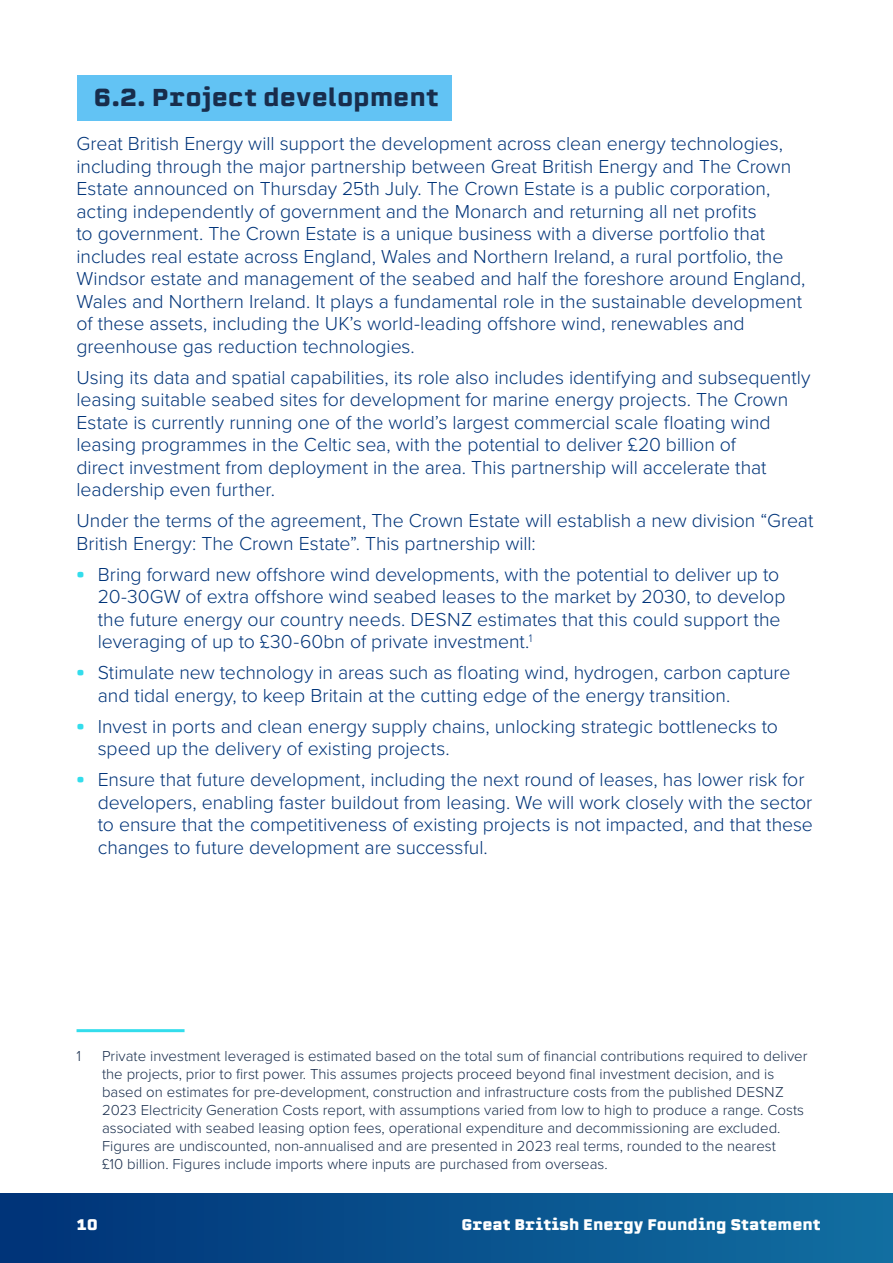
<style>
.page{position:relative;width:893px;height:1263px;background:#fff}
.page>*{position:absolute;margin:0;border:0;box-sizing:border-box;transform-origin:0 0}
.t1{font:700 24px "Erbaum";letter-spacing:.005em;color:#182d4c}
.t2{font:300 19.5px/22.5px "Proxima Nova";letter-spacing:-.005em;color:#003479}
.t3{font:300 15px/18px "Proxima Nova";color:#182d4c}
.t4{font:900 15px "Erbaum";color:#fff}
.s1{font-family:"Erbaum";font-weight:700;color:#33ddec}
</style>
<div class="page">
<div style="left:0;top:1193px;width:893px;height:70px;background:linear-gradient(to right,#003277,#126fa1)"></div>
<div style="left:77px;top:75px;width:375px;height:45px;background:#62c3f4"></div>
<hr style="left:77px;top:1029px;width:108px;height:3px;background:#33ddec">
<p class="t1" style="left:94px;top:80px;width:347px">6.2. Project development</p>
<p class="t2" style="left:77px;top:131px;width:730px">Great British Energy will support the development across clean energy technologies, including through the major partnership between Great British Energy and The Crown Estate announced on Thursday 25th July. The Crown Estate is a public corporation, acting independently of government and the Monarch and returning all net profits<br>to government. The Crown Estate is a unique business with a diverse portfolio that includes real estate across England, Wales and Northern Ireland, a rural portfolio, the Windsor estate and management of the seabed and half the foreshore around England, Wales and Northern Ireland. It plays a fundamental role in the sustainable development of these assets, including the U K’s world‑leading offshore wind, renewables and greenhouse gas reduction technologies.</p>
<p class="t2" style="left:77px;top:365px;width:736px">Using its data and spatial capabilities, its role also includes identifying and subsequently leasing suitable seabed sites for development for marine energy projects. The Crown Estate is currently running one of the world’s largest commercial scale floating wind leasing programmes in the Celtic sea, with the potential to deliver £20 billion of<br>direct investment from deployment in the area. This partnership will accelerate that leadership even further.</p>
<p class="t2" style="left:77px;top:508px;width:738px">Under the terms of the agreement, The Crown Estate will establish a new division “Great<br>British Energy: The Crown Estate”. This partnership will:</p>
<p class="t2" style="left:98px;top:562px;width:689px;text-indent:-21px"><span class="s1">•</span> Bring forward new offshore wind developments, with the potential to deliver up to 20‑30G W of extra offshore wind seabed leases to the market by 2030, to develop the future energy our country needs. D E S N Z estimates that this could support the leveraging of up to £30‑60bn of private investment.<sup>1</sup></p>
<p class="t2" style="left:98px;top:660px;width:694px;text-indent:-21px"><span class="s1">•</span> Stimulate new technology in areas such as floating wind, hydrogen, carbon capture and tidal energy, to keep Britain at the cutting edge of the energy transition.</p>
<p class="t2" style="left:98px;top:714px;width:682px;text-indent:-21px"><span class="s1">•</span> Invest in ports and clean energy supply chains, unlocking strategic bottlenecks to speed up the delivery of existing projects.</p>
<p class="t2" style="left:98px;top:767px;width:717px;text-indent:-21px"><span class="s1">•</span> Ensure that future development, including the next round of leases, has lower risk for developers, enabling faster buildout from leasing. We will work closely with the sector to ensure that the competitiveness of existing projects is not impacted, and that these changes to future development are successful.</p>
<p class="t3" style="left:77px;top:1046px;width:6px">1</p>
<p class="t3" style="left:102px;top:1046px;width:707px">Private investment leveraged is estimated based on the total sum of financial contributions required to deliver the projects, prior to first power. This assumes projects proceed beyond final investment decision, and is based on estimates for pre‑development, construction and infrastructure costs from the published D E S N Z 2023 Electricity Generation Costs report, with assumptions varied from low to high to produce a range. Costs associated with seabed leasing option fees, operational expenditure and decommissioning are excluded.<br>Figures are undiscounted, non‑annualised and are presented in 2023 real terms, rounded to the nearest<br>£10 billion. Figures include imports where inputs are purchased from overseas.</p>
<p class="t4" style="left:77px;top:1213px;width:23px">10</p>
<p class="t4" style="left:461px;top:1213px;width:361px">Great British Energy Founding Statement</p>
</div>
